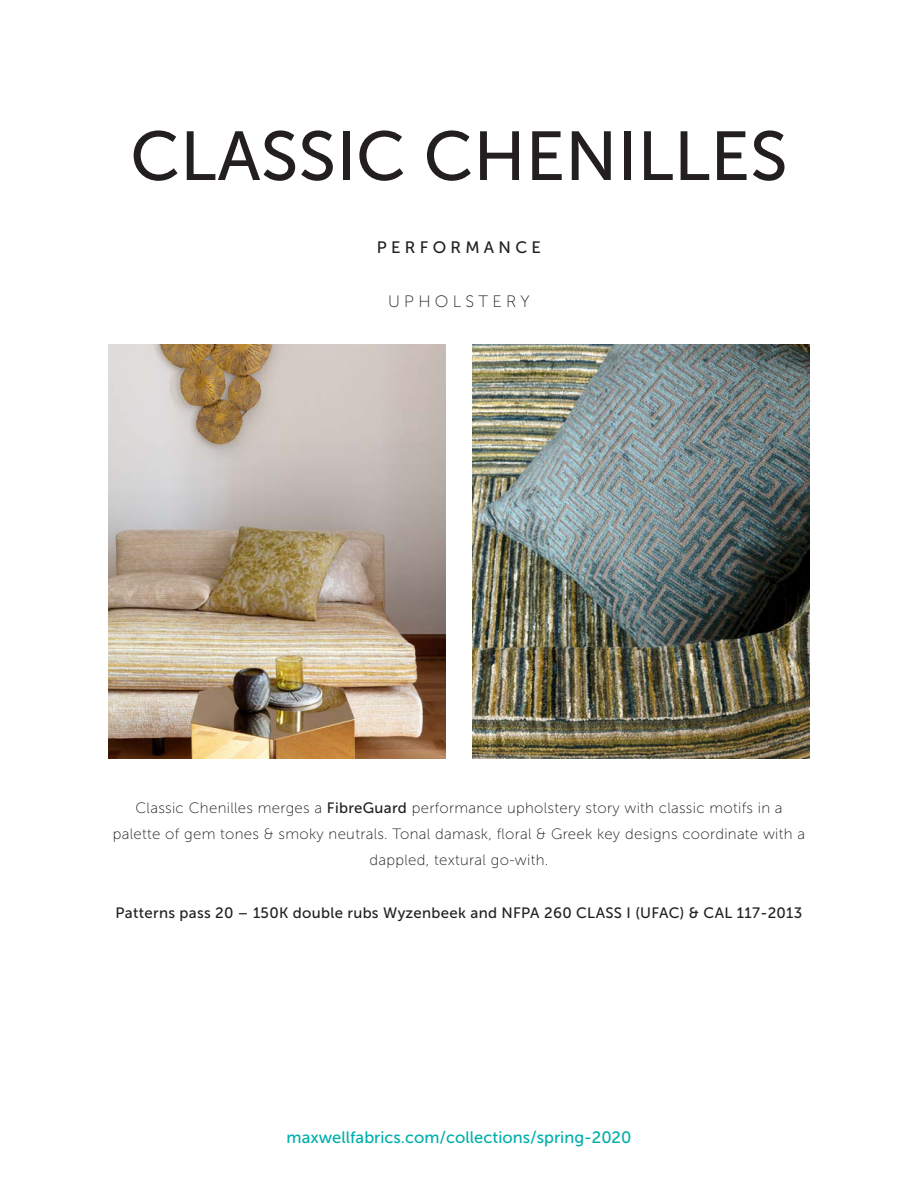
<style>
.page{position:relative;width:918px;height:1188px;background:#fff}
.page>*{position:absolute;margin:0;border:0;box-sizing:border-box;transform-origin:0 0}
.Headline_-_Align_Lef{font:69px "Museo Sans 500";color:#231f20}
.t1{font:16.5px "Museo Sans 500";color:#00afab}
.Subtitle{font:16.5px "Museo Sans 500";letter-spacing:.26em;color:#231f20}
.Subtitle-2{font:16.5px "Museo Sans 100";letter-spacing:.26em;color:#231f20}
.Body_Text{font:15px/26.4px "Museo Sans 100";letter-spacing:.02em;color:#231f20;text-align:center}
.Body_Text-2{font:15px "Museo Sans 500";letter-spacing:.02em;color:#231f20}
.s1{font-family:"Museo Sans 500"}
</style>
<div class="page">
<img style="left:108px;top:345px;width:338px;height:413px">
<img style="left:472px;top:345px;width:338px;height:413px">
<p class="Headline_-_Align_Lef" style="left:130px;top:118px;width:659px">CLASSIC CHENILLES</p>
<p class="Subtitle" style="left:377px;top:238px;width:166px">PERFORMANCE</p>
<p class="Subtitle-2" style="left:388px;top:293px;width:143px">UPHOLSTERY</p>
<p class="Body_Text" style="left:113px;top:794px;width:694px">Classic Chenilles merges a <span class="s1">FibreGuard</span> performance upholstery story with classic motifs in a palette of gem tones &amp; smoky neutrals. Tonal damask, floral &amp; Greek key designs coordinate with a dappled, textural go-with.</p>
<p class="Body_Text-2" style="left:116px;top:905px;width:688px">Patterns pass 20 – 150K double rubs Wyzenbeek and NFPA 260 CLASS I (UFAC) &amp; CAL 117-2013</p>
<p class="t1" style="left:287px;top:1128px;width:346px">maxwellfabrics.com/collections/spring-2020</p>
</div>
